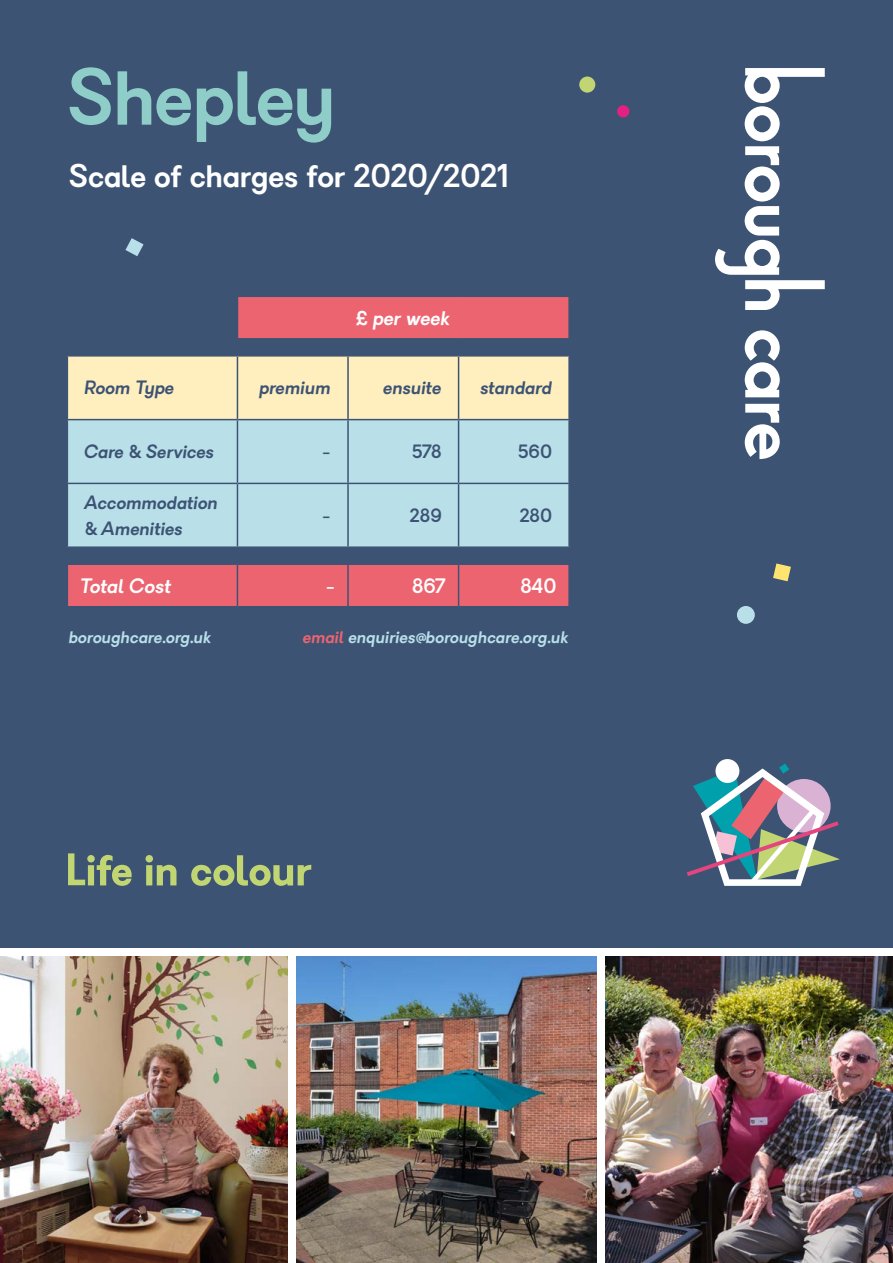
<style>
.page{position:relative;width:893px;height:1263px;background:#3d5374}
.page>*{position:absolute;margin:0;border:0;box-sizing:border-box;transform-origin:0 0}
.Question{font:600 75px "Granary";letter-spacing:-.015em;color:#8fcec8}
.Question-2{font:600 30.75px "Granary";letter-spacing:-.015em;color:#fff}
.Question-3{font:italic 600 19.5px "Granary";letter-spacing:-.01em;color:#fff}
.Question-4{font:italic 600 18px/25.5px "Granary";letter-spacing:-.01em;color:#3d5374}
.Question-5{font:italic 600 16.5px "Granary";letter-spacing:-.005em;color:#b9e0e9}
.s1{color:#ec6470}
</style>
<div class="page">
<svg style="left:715px;top:68px;width:110px;height:242px"></svg>
<svg style="left:745px;top:330px;width:35px;height:67px"></svg>
<svg style="left:745px;top:404px;width:35px;height:55px"></svg>
<svg style="left:715px;top:759px;width:25px;height:24px"></svg>
<svg style="left:687px;top:763px;width:153px;height:123px"></svg>
<svg style="left:68px;top:853px;width:64px;height:33px"></svg>
<svg style="left:146px;top:855px;width:30px;height:30px"></svg>
<svg style="left:191px;top:855px;width:120px;height:31px"></svg>
<svg style="left:68px;top:297px;width:500px;height:309px;fill:#ec6470"></svg>
<div style="left:68px;top:357px;width:500px;height:62px;background:#ffefbf"></div>
<div style="left:68px;top:420px;width:500px;height:126px;background:#b9e0e9"></div>
<hr style="left:237px;top:297px;width:1px;height:41px;background:#3d5374">
<hr style="left:237px;top:338px;width:111px;height:2px;background:#3d5374">
<hr style="left:348px;top:338px;width:111px;height:2px;background:#3d5374">
<hr style="left:459px;top:338px;width:111px;height:2px;background:#3d5374">
<hr style="left:67px;top:355px;width:170px;height:2px;background:#3d5374">
<hr style="left:237px;top:355px;width:111px;height:2px;background:#3d5374">
<hr style="left:237px;top:357px;width:1px;height:62px;background:#3d5374">
<hr style="left:348px;top:355px;width:111px;height:2px;background:#3d5374">
<hr style="left:347px;top:357px;width:2px;height:62px;background:#3d5374">
<hr style="left:459px;top:355px;width:111px;height:2px;background:#3d5374">
<hr style="left:458px;top:357px;width:1px;height:62px;background:#3d5374">
<hr style="left:67px;top:419px;width:170px;height:1px;background:#3d5374">
<hr style="left:237px;top:419px;width:111px;height:1px;background:#3d5374">
<hr style="left:237px;top:420px;width:1px;height:63px;background:#3d5374">
<hr style="left:348px;top:419px;width:111px;height:1px;background:#3d5374">
<hr style="left:347px;top:420px;width:2px;height:63px;background:#3d5374">
<hr style="left:459px;top:419px;width:111px;height:1px;background:#3d5374">
<hr style="left:458px;top:420px;width:1px;height:63px;background:#3d5374">
<hr style="left:67px;top:483px;width:170px;height:1px;background:#3d5374">
<hr style="left:237px;top:483px;width:111px;height:1px;background:#3d5374">
<hr style="left:237px;top:484px;width:1px;height:62px;background:#3d5374">
<hr style="left:348px;top:483px;width:111px;height:1px;background:#3d5374">
<hr style="left:347px;top:484px;width:2px;height:62px;background:#3d5374">
<hr style="left:459px;top:483px;width:111px;height:1px;background:#3d5374">
<hr style="left:458px;top:484px;width:1px;height:62px;background:#3d5374">
<hr style="left:67px;top:546px;width:170px;height:2px;background:#3d5374">
<hr style="left:237px;top:546px;width:111px;height:2px;background:#3d5374">
<hr style="left:348px;top:546px;width:111px;height:2px;background:#3d5374">
<hr style="left:459px;top:546px;width:111px;height:2px;background:#3d5374">
<hr style="left:67px;top:563px;width:170px;height:2px;background:#3d5374">
<hr style="left:237px;top:563px;width:111px;height:2px;background:#3d5374">
<hr style="left:237px;top:565px;width:1px;height:41px;background:#3d5374">
<hr style="left:348px;top:563px;width:111px;height:2px;background:#3d5374">
<hr style="left:347px;top:565px;width:2px;height:41px;background:#3d5374">
<hr style="left:459px;top:563px;width:111px;height:2px;background:#3d5374">
<hr style="left:458px;top:565px;width:1px;height:41px;background:#3d5374">
<svg style="left:617px;top:105px;width:13px;height:13px"></svg>
<svg style="left:125px;top:238px;width:19px;height:18px"></svg>
<div style="left:579px;top:77px;width:16px;height:16px;background:#c1d673;border-radius:50%"></div>
<div style="left:737px;top:606px;width:18px;height:18px;background:#b9e0e9;border-radius:50%"></div>
<svg style="left:773px;top:563px;width:18px;height:18px"></svg>
<div style="left:0;top:948px;width:893px;height:315px;background:#fff"></div>
<img style="left:0;top:957px;width:288px;height:306px">
<img style="left:296px;top:957px;width:301px;height:306px">
<img style="left:605px;top:957px;width:288px;height:306px">
<p class="Question" style="left:65px;top:47px;width:272px">Shepley</p>
<p class="Question-2" style="left:68px;top:156px;width:443px">Scale of charges for 2020/2021</p>
<p class="Question-3" style="left:356px;top:305px;width:96px">£ per week</p>
<p class="Question-4" style="left:84px;top:376px;width:92px">Room Type</p>
<p class="Question-4" style="left:259px;top:376px;width:73px">premium</p>
<p class="Question-4" style="left:383px;top:376px;width:60px">ensuite</p>
<p class="Question-4" style="left:480px;top:376px;width:73px">standard</p>
<p class="Question-4" style="left:84px;top:439px;width:132px">Care &amp; Services</p>
<p class="Question-4" style="left:322px;top:439px;width:11px">-</p>
<p class="Question-4" style="left:412px;top:439px;width:31px">578</p>
<p class="Question-4" style="left:518px;top:439px;width:36px">560</p>
<p class="Question-4" style="left:84px;top:490px;width:135px">Accommodation &amp; Amenities</p>
<p class="Question-4" style="left:322px;top:503px;width:11px">-</p>
<p class="Question-4" style="left:409px;top:503px;width:34px">289</p>
<p class="Question-4" style="left:519px;top:503px;width:34px">280</p>
<p class="Question-3" style="left:80px;top:573px;width:93px">Total Cost</p>
<p class="Question-3" style="left:325px;top:573px;width:11px">-</p>
<p class="Question-3" style="left:412px;top:573px;width:35px">867</p>
<p class="Question-3" style="left:520px;top:573px;width:37px">840</p>
<p class="Question-5" style="left:69px;top:626px;width:144px">boroughcare.org.uk</p>
<p class="Question-5" style="left:303px;top:626px;width:267px"><span class="s1">email</span> enquiries@boroughcare.org.uk</p>
</div>
